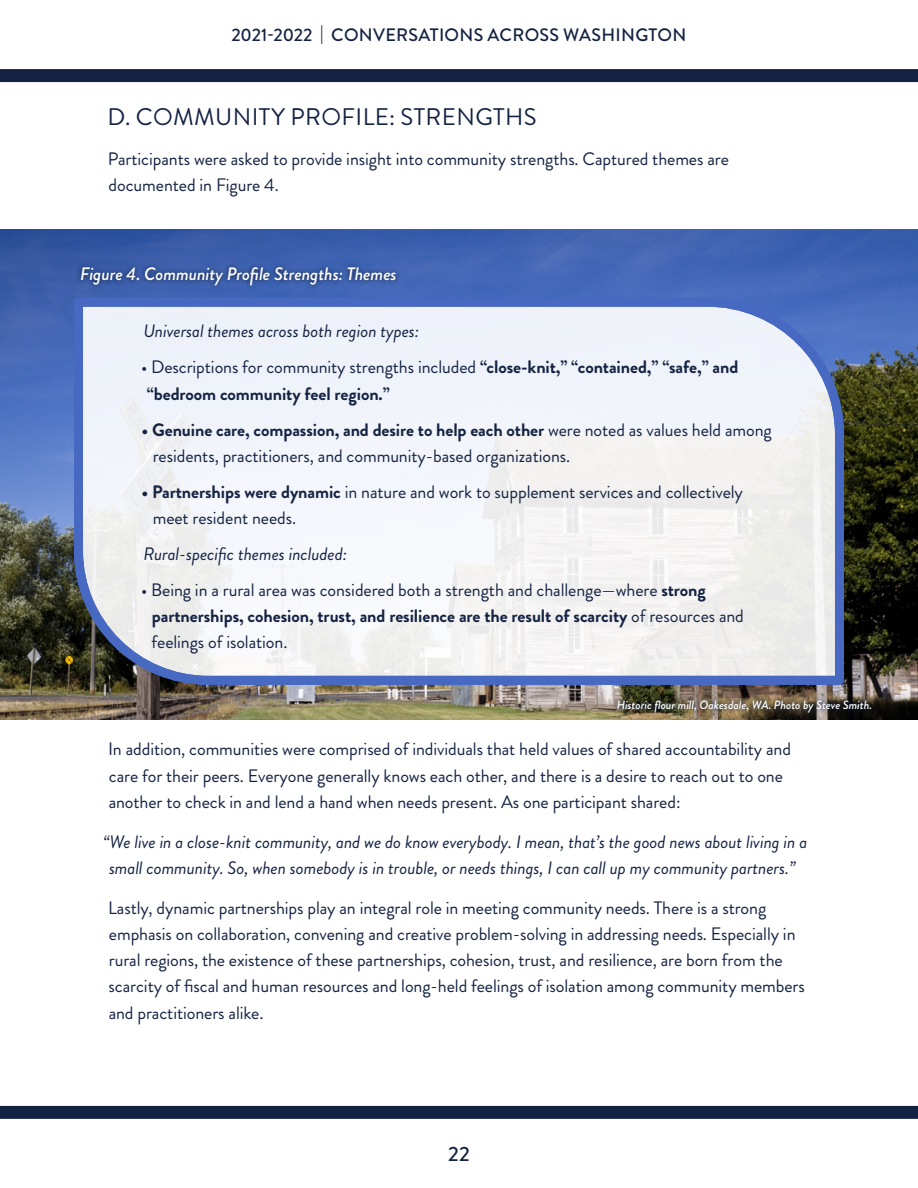
<style>
.page{position:relative;width:918px;height:1188px;background:#fff}
.page>*{position:absolute;margin:0;border:0;box-sizing:border-box;transform-origin:0 0}
.t1{font:24px "Brandon Grotesque";letter-spacing:.015em;color:#152343}
.t2{font:500 20.7px "Brandon Grotesque";color:#152343}
.t3{font:18px/26.2px "Brandon Grotesque";letter-spacing:-.005em;color:#152343}
.t4{font:italic 18px/26.2px "Brandon Grotesque";letter-spacing:-.005em;color:#152343;text-align:center}
.t5{font:700 18px/26.2px "Brandon Grotesque";letter-spacing:-.005em;color:#152343}
.t6{font:italic 500 18px "Brandon Grotesque";letter-spacing:-.005em;color:#fff}
.t7{font:500 18px "Brandon Grotesque";letter-spacing:.015em;color:#152343}
.t8{font:italic 500 12px "Brandon Grotesque";letter-spacing:-.005em;color:#fff}
.s1{font-weight:400}
.s2{font-weight:700}
</style>
<div class="page">
<svg style="left:0;top:69px;width:918px;height:13px;background:#162444"></svg>
<svg style="left:0;top:1106px;width:918px;height:13px;background:#162444"></svg>
<img style="left:0;top:230px;width:918px;height:490px">
<svg style="left:70px;top:293px;width:778px;height:396px"></svg>
<img style="left:612px;top:695px;width:264px;height:23px">
<svg style="left:76px;top:262px;width:325px;height:29px;background:#3859a1"></svg>
<p class="t7" style="left:231px;top:22px;width:456px">2021-2022 | CONVERSATIONS ACROSS WASHINGTON</p>
<h1 class="t1" style="left:108px;top:100px;width:430px">D. COMMUNITY PROFILE: STRENGTHS</h1>
<p class="t3" style="left:108px;top:146px;width:622px">Participants were asked to provide insight into community strengths. Captured themes are documented in Figure 4.</p>
<p class="t6" style="left:80px;top:262px;width:318px">Figure 4. Community Profile Strengths: Themes</p>
<p class="t4" style="left:143px;top:318px;width:277px">Universal themes across both region types:</p>
<p class="t5" style="left:147px;top:354px;width:593px;text-indent:-6px"><span class="s1">• Descriptions for community strengths included</span> “close-knit,” “contained,” “safe,” and “bedroom community feel region.”</p>
<p class="t3" style="left:153px;top:417px;width:621px;text-indent:-11px"><span class="s2">• Genuine care, compassion, and desire to help each other</span> were noted as values held among residents, practitioners, and community-based organizations.</p>
<p class="t3" style="left:153px;top:479px;width:592px;text-indent:-11px"><span class="s2">• Partnerships were dynamic</span> in nature and work to supplement services and collectively meet resident needs.</p>
<p class="t4" style="left:144px;top:541px;width:205px">Rural-specific themes included:</p>
<p class="t3" style="left:152px;top:577px;width:594px;text-indent:-11px">• Being in a rural area was considered both a strength and challenge—where <span class="s2">strong partnerships, cohesion, trust, and resilience are the result of scarcity</span> of resources and feelings of isolation.</p>
<p class="t8" style="left:617px;top:697px;width:257px">Historic flour mill, Oakesdale, WA. Photo by Steve Smith.</p>
<p class="t3" style="left:108px;top:736px;width:684px">In addition, communities were comprised of individuals that held values of shared accountability and care for their peers. Everyone generally knows each other, and there is a desire to reach out to one another to check in and lend a hand when needs present. As one participant shared:</p>
<p class="t4" style="left:103px;top:829px;width:706px">“We live in a close-knit community, and we do know everybody. I mean, that’s the good news about living in a small community. So, when somebody is in trouble, or needs things, I can call up my community partners.”</p>
<p class="t3" style="left:108px;top:895px;width:698px">Lastly, dynamic partnerships play an integral role in meeting community needs. There is a strong emphasis on collaboration, convening and creative problem-solving in addressing needs. Especially in rural regions, the existence of these partnerships, cohesion, trust, and resilience, are born from the scarcity of fiscal and human resources and long-held feelings of isolation among community members and practitioners alike.</p>
<p class="t2" style="left:448px;top:1139px;width:23px">22</p>
</div>
